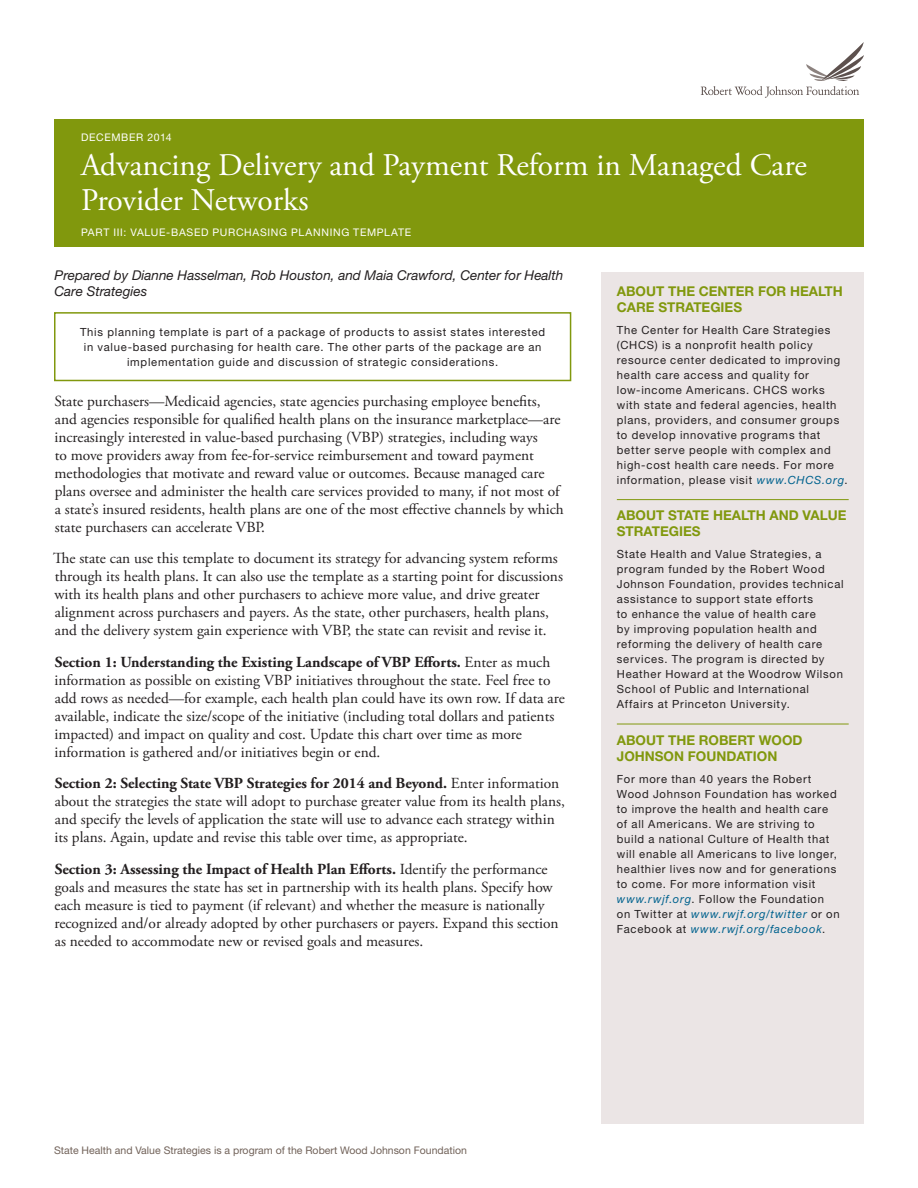
<style>
.page{position:relative;width:918px;height:1188px;background:#fff}
.page>*{position:absolute;margin:0;border:0;box-sizing:border-box;transform-origin:0 0}
.t1{font:31.5px/34.5px "Adobe Garamond Pro";color:#fff}
.Body_Text{font:15.3px/18px "Adobe Garamond Pro";color:#231f20}
.Sidebar_Head{font:700 13.5px/16.2px "Helvetica Neue LT Std";color:#81980d}
.Author{font:italic 13.5px/16.2px "Helvetica Neue LT Std";color:#231f20}
.Sidebar_Text{font:11.25px/15px "Helvetica Neue LT Std";letter-spacing:.065em;color:#231f20}
.t2{font:10.5px "Helvetica Neue LT Std";color:#716259}
.Date{font:10.5px "Helvetica Neue LT Std";letter-spacing:.065em;color:#fff}
.s1{font-weight:700}
.s2{font-style:italic;color:#00628e}
</style>
<div class="page">
<div style="left:54px;top:120px;width:810px;height:127px;background:#81980d"></div>
<div style="left:602px;top:272px;width:262px;height:851px;background:#ebe5e5"></div>
<svg style="left:701px;top:42px;width:163px;height:56px"></svg>
<hr style="left:617px;top:499px;width:232px;height:1px;background:#81980d">
<hr style="left:617px;top:724px;width:232px;height:1px;background:#81980d">
<div style="left:54px;top:312px;width:517px;height:69px;border:2px solid #81980d"></div>
<p class="Date" style="left:81px;top:131px;width:92px">DECEMBER 2014</p>
<p class="t1" style="left:81px;top:149px;width:727px">Advancing Delivery and Payment Reform in Managed Care<br>Provider Networks</p>
<p class="Date" style="left:81px;top:226px;width:332px">PART III: VALUE-BASED PURCHASING PLANNING TEMPLATE</p>
<p class="Author" style="left:54px;top:266px;width:510px">Prepared by Dianne Hasselman, Rob Houston, and Maia Crawford, Center for Health<br>Care Strategies</p>
<p class="Sidebar_Text" style="left:80px;top:324px;width:467px;text-align:center">This planning template is part of a package of products to assist states interested in value-based purchasing for health care. The other parts of the package are an implementation guide and discussion of strategic considerations.</p>
<p class="Body_Text" style="left:54px;top:393px;width:511px">State purchasers—Medicaid agencies, state agencies purchasing employee benefits, and agencies responsible for qualified health plans on the insurance marketplace—are increasingly interested in value-based purchasing (VBP) strategies, including ways<br>to move providers away from fee-for-service reimbursement and toward payment methodologies that motivate and reward value or outcomes. Because managed care plans oversee and administer the health care services provided to many, if not most of a state’s insured residents, health plans are one of the most effective channels by which state purchasers can accelerate VBP.</p>
<p class="Body_Text" style="left:53px;top:550px;width:511px">The state can use this template to document its strategy for advancing system reforms through its health plans. It can also use the template as a starting point for discussions with its health plans and other purchasers to achieve more value, and drive greater alignment across purchasers and payers. As the state, other purchasers, health plans, and the delivery system gain experience with VBP, the state can revisit and revise it.</p>
<p class="Body_Text" style="left:54px;top:654px;width:512px"><span class="s1">Section 1: Understanding the Existing Landscape of VBP Efforts.</span> Enter as much information as possible on existing VBP initiatives throughout the state. Feel free to add rows as needed—for example, each health plan could have its own row. If data are available, indicate the size/scope of the initiative (including total dollars and patients impacted) and impact on quality and cost. Update this chart over time as more information is gathered and/or initiatives begin or end.</p>
<p class="Body_Text" style="left:54px;top:775px;width:512px"><span class="s1">Section 2: Selecting State VBP Strategies for 2014 and Beyond.</span> Enter information about the strategies the state will adopt to purchase greater value from its health plans, and specify the levels of application the state will use to advance each strategy within its plans. Again, update and revise this table over time, as appropriate.</p>
<p class="Body_Text" style="left:54px;top:861px;width:506px"><span class="s1">Section 3: Assessing the Impact of Health Plan Efforts.</span> Identify the performance goals and measures the state has set in partnership with its health plans. Specify how each measure is tied to payment (if relevant) and whether the measure is nationally recognized and/or already adopted by other purchasers or payers. Expand this section as needed to accommodate new or revised goals and measures.</p>
<p class="Sidebar_Head" style="left:617px;top:283px;width:228px">ABOUT THE CENTER FOR HEALTH<br>CARE STRATEGIES</p>
<p class="Sidebar_Text" style="left:617px;top:322px;width:232px">The Center for Health Care Strategies (CHCS) is a nonprofit health policy resource center dedicated to improving health care access and quality for low-income Americans. CHCS works with state and federal agencies, health plans, providers, and consumer groups to develop innovative programs that better serve people with complex and high-cost health care needs. For more information, please visit <span class="s2">www.CHCS.org</span>.</p>
<p class="Sidebar_Head" style="left:617px;top:507px;width:231px">ABOUT STATE HEALTH AND VALUE<br>STRATEGIES</p>
<p class="Sidebar_Text" style="left:617px;top:547px;width:228px">State Health and Value Strategies, a program funded by the Robert Wood Johnson Foundation, provides technical assistance to support state efforts<br>to enhance the value of health care<br>by improving population health and reforming the delivery of health care services. The program is directed by Heather Howard at the Woodrow Wilson School of Public and International Affairs at Princeton University.</p>
<p class="Sidebar_Head" style="left:617px;top:731px;width:187px">ABOUT THE ROBERT WOOD<br>JOHNSON FOUNDATION</p>
<p class="Sidebar_Text" style="left:617px;top:771px;width:224px">For more than 40 years the Robert Wood Johnson Foundation has worked to improve the health and health care of all Americans. We are striving to build a national Culture of Health that will enable all Americans to live longer, healthier lives now and for generations to come. For more information visit <span class="s2">www.rwjf.org</span>. Follow the Foundation on Twitter at <span class="s2">www.rwjf.org/twitter</span> or on Facebook at <span class="s2">www.rwjf.org/facebook</span>.</p>
<p class="t2" style="left:54px;top:1144px;width:414px">State Health and Value Strategies is a program of the Robert Wood Johnson Foundation</p>
</div>
